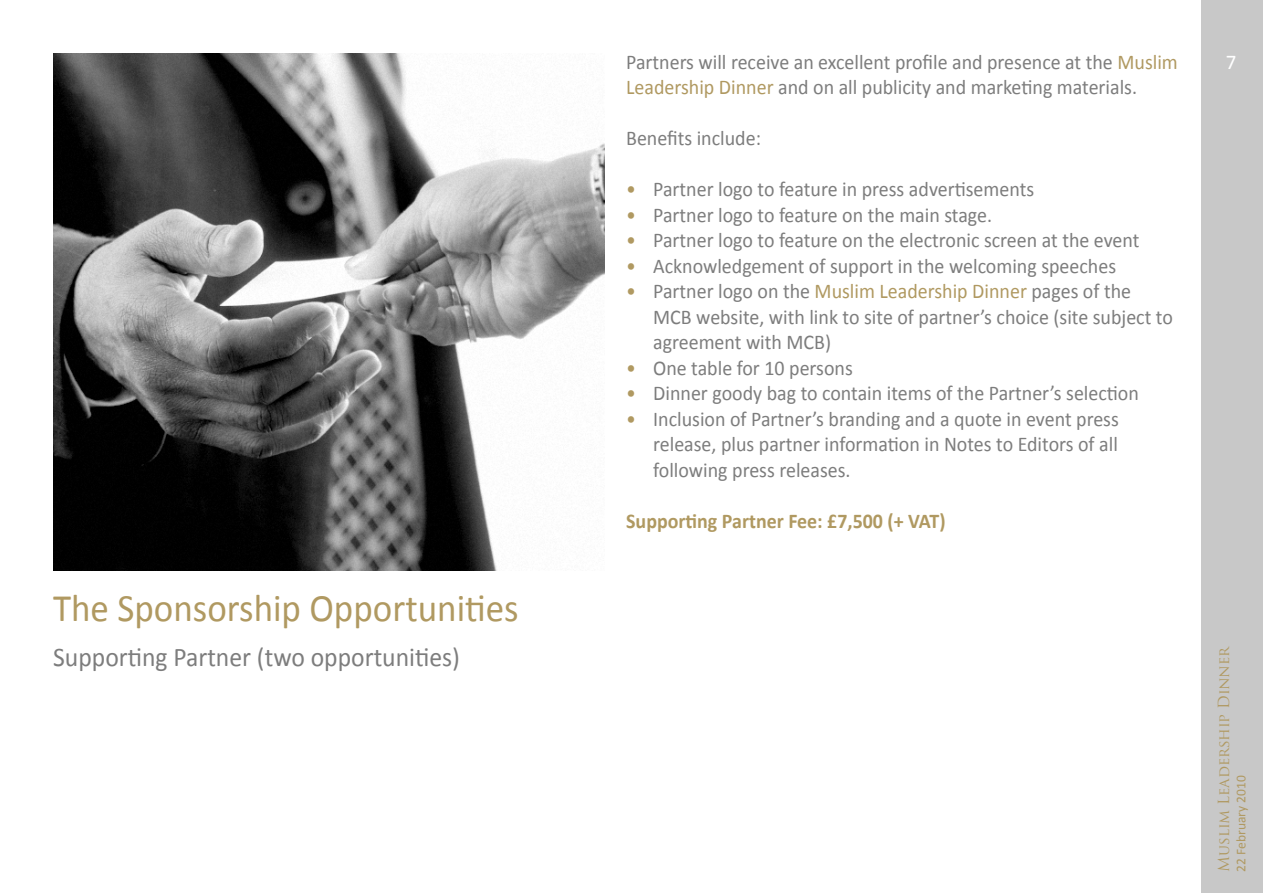
<style>
.page{position:relative;width:1263px;height:893px;background:#fff}
.page>*{position:absolute;margin:0;border:0;box-sizing:border-box;transform-origin:0 0}
.t1{font:39px "Calibri";color:#b09961;scale:.95 1}
.t2{font:27px "Calibri";color:#7d7d7d;scale:.95 1}
.t3{font:21px/25.5px "Calibri";color:#7d7d7d;scale:.95 1}
.t4{font:700 21px "Calibri";color:#b09961;scale:.95 1}
.t5{font:21px "Calibri";color:#fff}
.t6{font:15px "Trajan Pro";letter-spacing:-.01em;color:#b09961}
.t7{font:13.5px "Calibri";color:#b09961}
.s1{color:#b09961}
</style>
<div class="page">
<div style="left:1201px;top:0;width:62px;height:893px;background:#c8c8c8"></div>
<img style="left:53px;top:53px;width:552px;height:517px">
<h1 class="t1" style="left:53px;top:584px;width:492px">The Sponsorship Opportunities</h1>
<p class="t2" style="left:53px;top:640px;width:430px">Supporting Partner (two opportunities)</p>
<p class="t3" style="left:626px;top:48px;width:582px">Partners will receive an excellent profile and presence at the <span class="s1">Muslim<br>Leadership Dinner</span> and on all publicity and marketing materials.</p>
<p class="t3" style="left:626px;top:125px;width:143px">Benefits include:</p>
<p class="t3" style="left:626px;top:176px;width:431px"><span class="s1">•</span> Partner logo to feature in press advertisements</p>
<p class="t3" style="left:626px;top:201px;width:387px"><span class="s1">•</span> Partner logo to feature on the main stage.</p>
<p class="t3" style="left:626px;top:227px;width:542px"><span class="s1">•</span> Partner logo to feature on the electronic screen at the event</p>
<p class="t3" style="left:626px;top:252px;width:517px"><span class="s1">•</span> Acknowledgement of support in the welcoming speeches</p>
<p class="t3" style="left:653px;top:278px;width:548px;text-indent:-27px"><span class="s1">•</span> Partner logo on the <span class="s1">Muslim Leadership Dinner</span> pages of the<br>MCB website, with link to site of partner’s choice (site subject to agreement with MCB)</p>
<p class="t3" style="left:626px;top:354px;width:240px"><span class="s1">•</span> One table for 10 persons</p>
<p class="t3" style="left:626px;top:380px;width:541px"><span class="s1">•</span> Dinner goody bag to contain items of the Partner’s selection</p>
<p class="t3" style="left:653px;top:405px;width:492px;text-align:justify;text-indent:-27px"><span class="s1">•</span> Inclusion of Partner’s branding and a quote in event press release, plus partner information in Notes to Editors of all following press releases.</p>
<p class="t4" style="left:626px;top:508px;width:338px">Supporting Partner Fee: £7,500 (+ VAT)</p>
<p class="t5" style="left:1226px;top:49px;width:12px">7</p>
<p class="t6" style="left:1214px;top:872px;width:227px;rotate:-90deg">Muslim Leadership Dinner</p>
<p class="t7" style="left:1232px;top:872px;width:98px;rotate:-90deg">22 February 2010</p>
</div>
